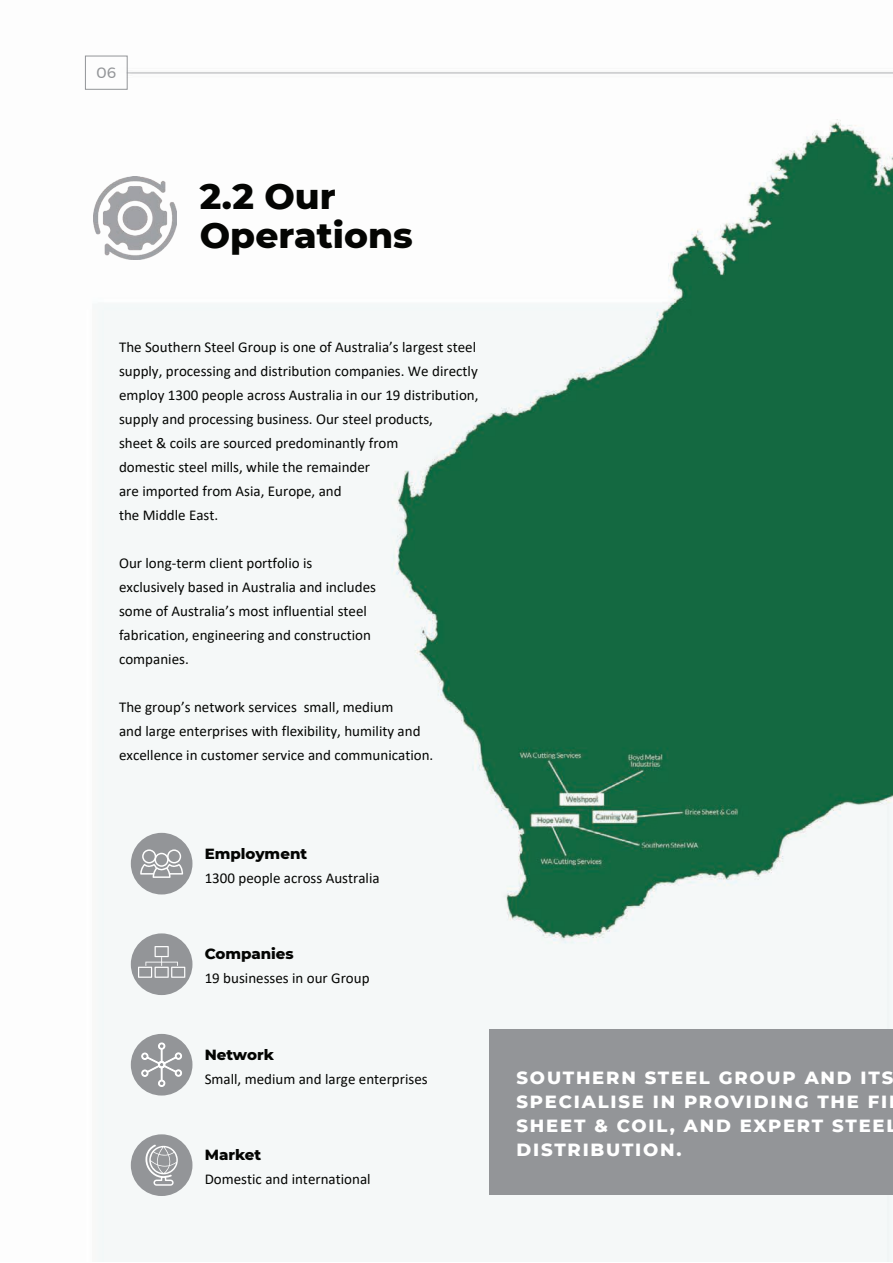
<style>
.page{position:relative;width:893px;height:1263px;background:#fff}
.page>*{position:absolute;margin:0;border:0;box-sizing:border-box;transform-origin:0 0}
.t1{font:800 36px/39px "Montserrat";color:#040503}
.t2{font:800 18px/24px "Montserrat";letter-spacing:.1em;color:#fff}
.t3{font:15px/24px "Calibri";color:#040503}
.t4{font:800 15px "Montserrat";color:#040503}
.t5{font:15px "Montserrat";color:#939598}
</style>
<div class="page">
<img style="left:84px;top:55px;width:809px;height:1206px">
<div style="left:85px;top:56px;width:43px;height:34px;border:1px solid #939598"></div>
<div style="left:489px;top:1029px;width:404px;height:165px;background:#939598"></div>
<img style="left:94px;top:176px;width:83px;height:83px">
<div style="left:131px;top:933px;width:61px;height:62px;background:#939598;border-radius:50%"></div>
<svg style="left:138px;top:946px;width:47px;height:32px"></svg>
<div style="left:131px;top:1134px;width:61px;height:62px;background:#939598;border-radius:50%"></div>
<svg style="left:145px;top:1144px;width:33px;height:42px"></svg>
<div style="left:131px;top:833px;width:61px;height:61px;background:#939598;border-radius:50%"></div>
<svg style="left:140px;top:849px;width:43px;height:29px"></svg>
<div style="left:131px;top:1034px;width:61px;height:61px;background:#939598;border-radius:50%"></div>
<svg style="left:141px;top:1042px;width:41px;height:45px"></svg>
<p class="t5" style="left:96px;top:62px;width:22px">06</p>
<h1 class="t1" style="left:200px;top:174px;width:215px">2.2 Our<br>Operations</h1>
<p class="t3" style="left:119px;top:335px;width:361px">The Southern Steel Group is one of Australia’s largest steel supply, processing and distribution companies. We directly employ 1300 people across Australia in our 19 distribution, supply and processing business. Our steel products,<br>sheet &amp; coils are sourced predominantly from<br>domestic steel mills, while the remainder<br>are imported from Asia, Europe, and<br>the Middle East.</p>
<p class="t3" style="left:119px;top:551px;width:258px">Our long-term client portfolio is exclusively based in Australia and includes some of Australia’s most influential steel fabrication, engineering and construction companies.</p>
<p class="t3" style="left:119px;top:695px;width:316px">The group’s network services small, medium<br>and large enterprises with flexibility, humility and excellence in customer service and communication.</p>
<p class="t4" style="left:205px;top:843px;width:104px">Employment</p>
<p class="t3" style="left:205px;top:866px;width:176px">1300 people across Australia</p>
<p class="t4" style="left:205px;top:943px;width:91px">Companies</p>
<p class="t3" style="left:205px;top:966px;width:166px">19 businesses in our Group</p>
<p class="t4" style="left:205px;top:1043px;width:71px">Network</p>
<p class="t3" style="left:205px;top:1066px;width:225px">Small, medium and large enterprises</p>
<p class="t4" style="left:205px;top:1144px;width:58px">Market</p>
<p class="t3" style="left:205px;top:1167px;width:167px">Domestic and international</p>
<p class="t2" style="left:517px;top:1065px;width:382px">SOUTHERN STEEL GROUP AND ITS<br>SPECIALISE IN PROVIDING THE FI<br>SHEET &amp; COIL, AND EXPERT STEEL<br>DISTRIBUTION.</p>
</div>
